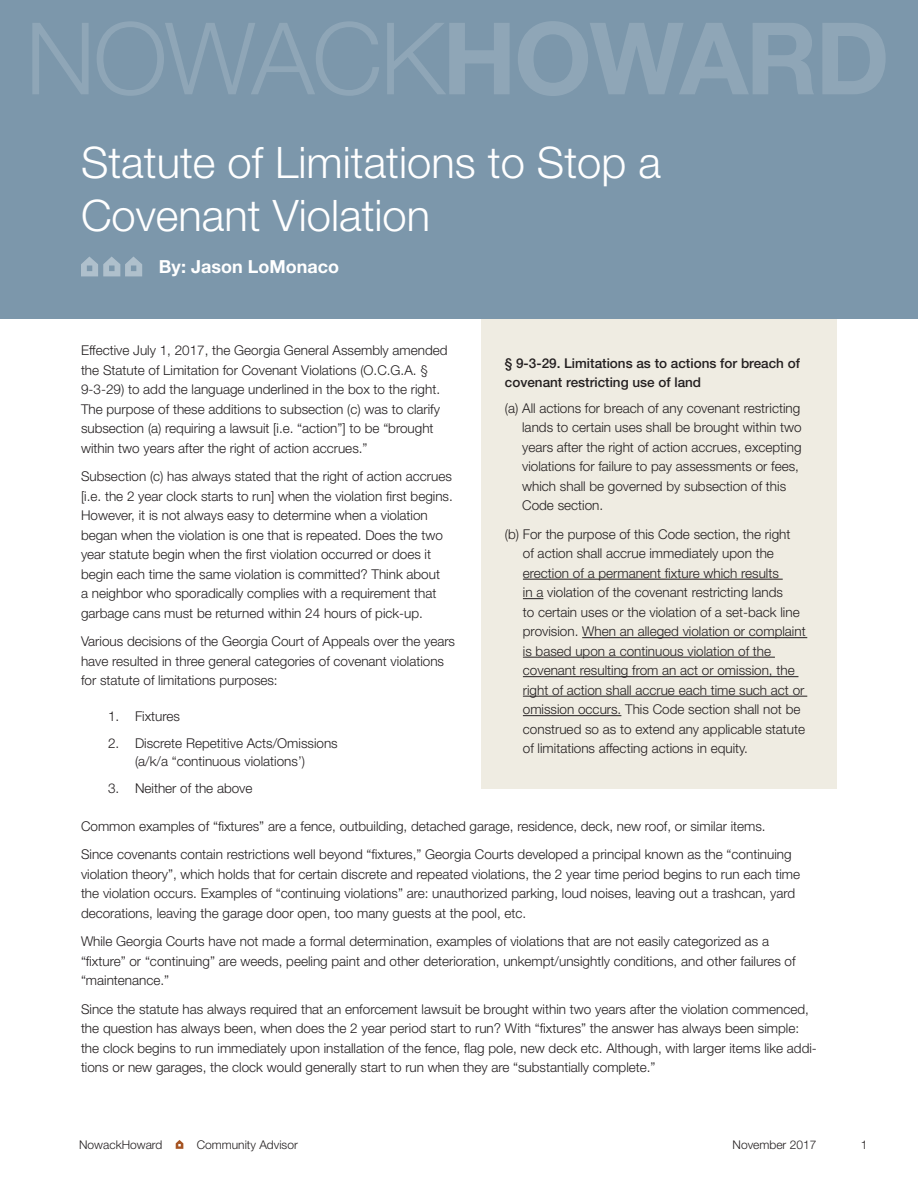
<style>
.page{position:relative;width:918px;height:1188px;background:#fff}
.page>*{position:absolute;margin:0;border:0;box-sizing:border-box;transform-origin:0 0}
.t1{font:300 43.5px/52.5px "Helvetica Neue";color:#fff}
.t2{font:700 18px "Helvetica Neue";color:#fff}
.Body_copy{font:300 13.5px/19.5px "Helvetica Neue";color:#231f20}
.Paragraph_Style_1{font:300 13.5px/19.5px "Helvetica Neue";color:#231f20}
.Numbered{font:500 13.5px/19.5px "Helvetica Neue";color:#231f20}
.t3{font:300 12px "Helvetica Neue";color:#231f20}
</style>
<div class="page">
<svg style="left:176px;top:1140px;width:7px;height:9px"></svg>
<div style="left:0;top:0;width:918px;height:319px;background:#7c97ab"></div>
<svg style="left:32px;top:23px;width:57px;height:71px"></svg>
<svg style="left:97px;top:21px;width:282px;height:75px"></svg>
<svg style="left:387px;top:23px;width:123px;height:71px"></svg>
<svg style="left:518px;top:21px;width:296px;height:75px"></svg>
<svg style="left:822px;top:23px;width:64px;height:71px"></svg>
<svg style="left:81px;top:256px;width:61px;height:20px"></svg>
<div style="left:482px;top:319px;width:355px;height:469px;background:#efece2"></div>
<hr style="left:523px;top:579px;width:260px;height:1px;background:#231f20">
<svg style="left:523px;top:598px;width:20px;height:1px"></svg>
<hr style="left:582px;top:637px;width:225px;height:1px;background:#231f20">
<hr style="left:523px;top:657px;width:252px;height:1px;background:#231f20">
<hr style="left:523px;top:676px;width:275px;height:1px;background:#231f20">
<hr style="left:523px;top:696px;width:284px;height:1px;background:#231f20">
<hr style="left:523px;top:715px;width:98px;height:1px;background:#231f20">
<p class="t1" style="left:81px;top:136px;width:582px">Statute of Limitations to Stop a<br>Covenant Violation</p>
<p class="t2" style="left:159px;top:255px;width:182px">By: Jason LoMonaco</p>
<p class="Body_copy" style="left:81px;top:340px;width:368px">Effective July 1, 2017, the Georgia General Assembly amended the Statute of Limitation for Covenant Violations (O.C.G.A. § 9-3-29) to add the language underlined in the box to the right.<br>The purpose of these additions to subsection (c) was to clarify subsection (a) requiring a lawsuit [i.e. “action”] to be “brought within two years after the right of action accrues.”</p>
<p class="Body_copy" style="left:81px;top:466px;width:373px">Subsection (c) has always stated that the right of action accrues [i.e. the 2 year clock starts to run] when the violation first begins.<br>However, it is not always easy to determine when a violation began when the violation is one that is repeated. Does the two year statute begin when the first violation occurred or does it begin each time the same violation is committed? Think about<br>a neighbor who sporadically complies with a requirement that garbage cans must be returned within 24 hours of pick-up.</p>
<p class="Body_copy" style="left:81px;top:631px;width:376px">Various decisions of the Georgia Court of Appeals over the years have resulted in three general categories of covenant violations for statute of limitations purposes:</p>
<p class="Paragraph_Style_1" style="left:108px;top:706px;width:73px">1. Fixtures</p>
<p class="Paragraph_Style_1" style="left:108px;top:734px;width:231px;line-height:18px;text-align:center">2. Discrete Repetitive Acts/Omissions (a/k/a “continuous violations’)</p>
<p class="Paragraph_Style_1" style="left:108px;top:778px;width:146px">3. Neither of the above</p>
<p class="Body_copy" style="left:81px;top:816px;width:686px">Common examples of “fixtures” are a fence, outbuilding, detached garage, residence, deck, new roof, or similar items.</p>
<p class="Body_copy" style="left:81px;top:844px;width:721px">Since covenants contain restrictions well beyond “fixtures,” Georgia Courts developed a principal known as the “continuing violation theory”, which holds that for certain discrete and repeated violations, the 2 year time period begins to run each time the violation occurs. Examples of “continuing violations” are: unauthorized parking, loud noises, leaving out a trashcan, yard decorations, leaving the garage door open, too many guests at the pool, etc.</p>
<p class="Body_copy" style="left:81px;top:931px;width:716px">While Georgia Courts have not made a formal determination, examples of violations that are not easily categorized as a “fixture” or “continuing” are weeds, peeling paint and other deterioration, unkempt/unsightly conditions, and other failures of “maintenance.”</p>
<p class="Body_copy" style="left:81px;top:999px;width:737px">Since the statute has always required that an enforcement lawsuit be brought within two years after the violation commenced, the question has always been, when does the 2 year period start to run? With “fixtures” the answer has always been simple: the clock begins to run immediately upon installation of the fence, flag pole, new deck etc. Although, with larger items like addi&shy;tions or new garages, the clock would generally start to run when they are “substantially complete.”</p>
<p class="Numbered" style="left:505px;top:353px;width:297px">§ 9-3-29. Limitations as to actions for breach of covenant restricting use of land</p>
<p class="Paragraph_Style_1" style="left:522px;top:398px;width:281px;text-indent:-17px">(a) All actions for breach of any covenant restricting lands to certain uses shall be brought within two years after the right of action accrues, excepting violations for failure to pay assessments or fees, which shall be governed by subsection of this Code section.</p>
<p class="Paragraph_Style_1" style="left:523px;top:524px;width:284px;text-indent:-18px">(b) For the purpose of this Code section, the right<br>of action shall accrue immediately upon the erection of a permanent fixture which results<br>in a violation of the covenant restricting lands<br>to certain uses or the violation of a set-back line provision. When an alleged violation or complaint is based upon a continuous violation of the covenant resulting from an act or omission, the right of action shall accrue each time such act or omission occurs. This Code section shall not be construed so as to extend any applicable statute of limitations affecting actions in equity.</p>
<p class="t3" style="left:79px;top:1137px;width:85px">NowackHoward</p>
<p class="t3" style="left:197px;top:1137px;width:103px">Community Advisor</p>
<p class="t3" style="left:733px;top:1137px;width:85px">November 2017</p>
<p class="t3" style="left:861px;top:1137px;width:8px">1</p>
</div>
